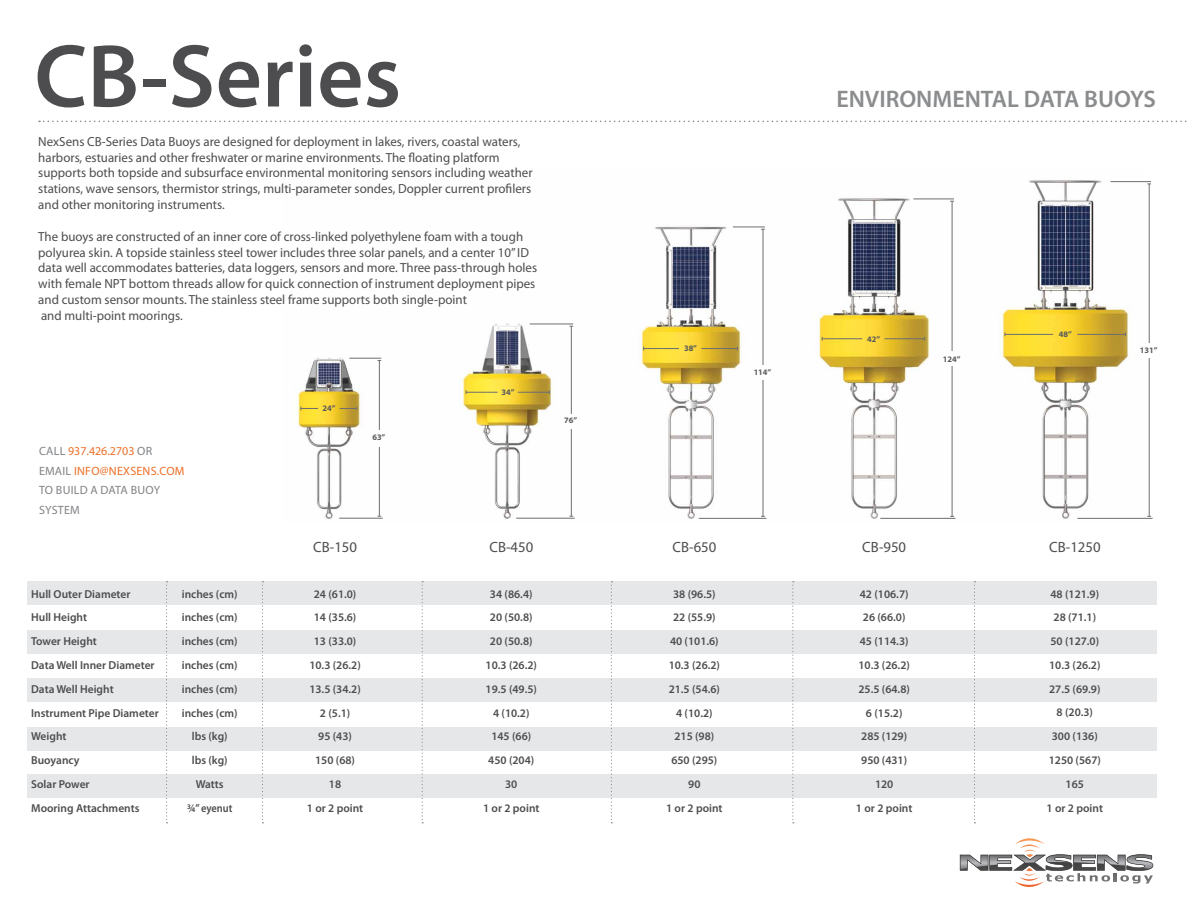
<style>
.page{position:relative;width:1188px;height:918px;background:#fff}
.page>*{position:absolute;margin:0;border:0;box-sizing:border-box;transform-origin:0 0}
.t1{font:600 90px "Myriad Pro";color:#4d4d4f}
.t2{font:600 24px "Myriad Pro";color:#8a8c8e}
.t3{font:14.85px "Myriad Pro";color:#4d4d4f}
.t4{font:13.2px/15.9px "Myriad Pro";color:#4d4d4f}
.t5{font:12px/19.8px "Myriad Pro";letter-spacing:.02em;color:#808285}
.t6{font:600 11.55px/23.7px "Myriad Pro";color:#4d4d4f;text-align:center}
.t7{font:700 8.4px "Myriad Pro";color:#58595b}
.s1{color:#ed6f27}
</style>
<div class="page">
<img style="left:298px;top:180px;width:845px;height:339px">
<div style="left:27px;top:581px;width:1130px;height:24px;background:#e6e7e8"></div>
<div style="left:27px;top:630px;width:1130px;height:24px;background:#e6e7e8"></div>
<div style="left:27px;top:679px;width:1130px;height:23px;background:#e6e7e8"></div>
<div style="left:27px;top:727px;width:1130px;height:24px;background:#e6e7e8"></div>
<div style="left:27px;top:774px;width:1130px;height:24px;background:#e6e7e8"></div>
<svg style="left:166px;top:581px;width:2px;height:242px"></svg>
<svg style="left:262px;top:581px;width:1px;height:242px"></svg>
<svg style="left:422px;top:581px;width:1px;height:242px"></svg>
<svg style="left:792px;top:581px;width:2px;height:242px"></svg>
<svg style="left:611px;top:581px;width:1px;height:242px"></svg>
<svg style="left:974px;top:581px;width:1px;height:242px"></svg>
<hr style="left:571px;top:326px;width:1px;height:190px;background:#6d6e71">
<hr style="left:379px;top:360px;width:1px;height:156px;background:#6d6e71">
<div style="left:565px;top:414px;width:12px;height:15px;background:#fff"></div>
<div style="left:373px;top:430px;width:12px;height:17px;background:#fff"></div>
<hr style="left:530px;top:324px;width:43px;height:1px;background:#6d6e71">
<hr style="left:349px;top:358px;width:32px;height:1px;background:#6d6e71">
<hr style="left:516px;top:518px;width:59px;height:1px;background:#6d6e71">
<hr style="left:339px;top:518px;width:44px;height:1px;background:#6d6e71">
<hr style="left:763px;top:229px;width:1px;height:287px;background:#6d6e71">
<hr style="left:952px;top:201px;width:1px;height:315px;background:#6d6e71">
<hr style="left:1149px;top:184px;width:1px;height:332px;background:#6d6e71">
<div style="left:756px;top:365px;width:12px;height:15px;background:#fff"></div>
<div style="left:945px;top:351px;width:12px;height:15px;background:#fff"></div>
<div style="left:1142px;top:343px;width:13px;height:14px;background:#fff"></div>
<hr style="left:733px;top:227px;width:32px;height:1px;background:#6d6e71">
<hr style="left:913px;top:199px;width:41px;height:1px;background:#6d6e71">
<hr style="left:1111px;top:181px;width:40px;height:1px;background:#6d6e71">
<hr style="left:699px;top:518px;width:67px;height:1px;background:#6d6e71">
<hr style="left:880px;top:518px;width:76px;height:1px;background:#6d6e71">
<hr style="left:1077px;top:518px;width:76px;height:1px;background:#6d6e71">
<hr style="left:1005px;top:334px;width:48px;height:1px;background:#6d6e71">
<hr style="left:822px;top:338px;width:40px;height:1px;background:#6d6e71">
<hr style="left:644px;top:348px;width:35px;height:1px;background:#6d6e71">
<hr style="left:466px;top:392px;width:32px;height:1px;background:#6d6e71">
<svg style="left:300px;top:407px;width:18px;height:3px"></svg>
<hr style="left:1077px;top:334px;width:48px;height:1px;background:#6d6e71">
<hr style="left:885px;top:338px;width:40px;height:1px;background:#6d6e71">
<hr style="left:702px;top:348px;width:35px;height:1px;background:#6d6e71">
<hr style="left:518px;top:392px;width:31px;height:1px;background:#6d6e71">
<svg style="left:340px;top:407px;width:17px;height:3px"></svg>
<svg style="left:960px;top:838px;width:193px;height:49px"></svg>
<svg style="left:39px;top:121px;width:1148px;height:1px"></svg>
<h1 class="t1" style="left:34px;top:19px;width:368px">CB-Series</h1>
<p class="t4" style="left:38px;top:133px;width:496px">NexSens CB-Series Data Buoys are designed for deployment in lakes, rivers, coastal waters, harbors, estuaries and other freshwater or marine environments. The floating platform supports both topside and subsurface environmental monitoring sensors including weather stations, wave sensors, thermistor strings, multi-parameter sondes, Doppler current profilers and other monitoring instruments.</p>
<p class="t4" style="left:38px;top:228px;width:500px">The buoys are constructed of an inner core of cross-linked polyethylene foam with a tough polyurea skin. A topside stainless steel tower includes three solar panels, and a center 10” ID data well accommodates batteries, data loggers, sensors and more. Three pass-through holes with female NPT bottom threads allow for quick connection of instrument deployment pipes and custom sensor mounts. The stainless steel frame supports both single-point<br>and multi-point moorings.</p>
<p class="t5" style="left:39px;top:441px;width:130px">CALL <span class="s1">937.426.2703</span> OR<br>EMAIL <span class="s1">info@nexsens.com<br></span>To build a DATA BUOY<br>SYSTEM</p>
<p class="t7" style="left:323px;top:403px;width:15px">24”</p>
<p class="t7" style="left:372px;top:432px;width:15px">63”</p>
<p class="t7" style="left:501px;top:387px;width:15px">34”</p>
<p class="t3" style="left:313px;top:538px;width:45px">CB-150</p>
<p class="t3" style="left:489px;top:538px;width:45px">CB-450</p>
<p class="t6" style="left:31px;top:582px;width:129px;text-align:left">Hull Outer Diameter<br>Hull Height<br>Tower Height<br>Data Well Inner Diameter<br>Data Well Height<br>Instrument Pipe Diameter<br>Weight<br>Buoyancy<br>Solar Power<br>Mooring Attachments</p>
<p class="t6" style="left:182px;top:582px;width:57px">inches (cm) inches (cm) inches (cm) inches (cm) inches (cm) inches (cm) lbs (kg)<br>lbs (kg)<br>Watts<br>¾” eyenut</p>
<p class="t6" style="left:307px;top:582px;width:58px">24 (61.0)<br>14 (35.6)<br>13 (33.0)<br>10.3 (26.2)<br>13.5 (34.2)<br>2 (5.1)<br>95 (43)<br>150 (68)<br>18<br>1 or 2 point</p>
<p class="t6" style="left:483px;top:582px;width:58px">34 (86.4)<br>20 (50.8)<br>20 (50.8)<br>10.3 (26.2)<br>19.5 (49.5)<br>4 (10.2)<br>145 (66)<br>450 (204)<br>30<br>1 or 2 point</p>
<p class="t7" style="left:564px;top:415px;width:15px">76”</p>
<h2 class="t2" style="left:836px;top:84px;width:321px">ENVIRONMENTAL DATA BUOYS</h2>
<p class="t7" style="left:684px;top:343px;width:15px">38”</p>
<p class="t7" style="left:754px;top:367px;width:19px">114”</p>
<p class="t7" style="left:867px;top:333px;width:15px">42”</p>
<p class="t7" style="left:943px;top:353px;width:19px">124”</p>
<p class="t7" style="left:1059px;top:329px;width:15px">48”</p>
<p class="t7" style="left:1140px;top:344px;width:19px">131”</p>
<p class="t3" style="left:672px;top:538px;width:45px">CB-650</p>
<p class="t3" style="left:862px;top:538px;width:45px">CB-950</p>
<p class="t3" style="left:1049px;top:538px;width:53px">CB-1250</p>
<p class="t6" style="left:666px;top:582px;width:58px">38 (96.5)<br>22 (55.9)<br>40 (101.6)<br>10.3 (26.2)<br>21.5 (54.6)<br>4 (10.2)<br>215 (98)<br>650 (295)<br>90<br>1 or 2 point</p>
<p class="t6" style="left:1047px;top:582px;width:58px">48 (121.9)<br>28 (71.1)<br>50 (127.0)<br>10.3 (26.2)<br>27.5 (69.9)<br>8 (20.3)<br>300 (136)<br>1250 (567)<br>165<br>1 or 2 point</p>
<p class="t6" style="left:856px;top:582px;width:58px">42 (106.7)<br>26 (66.0)<br>45 (114.3)<br>10.3 (26.2)<br>25.5 (64.8)<br>6 (15.2)<br>285 (129)<br>950 (431)<br>120<br>1 or 2 point</p>
</div>
